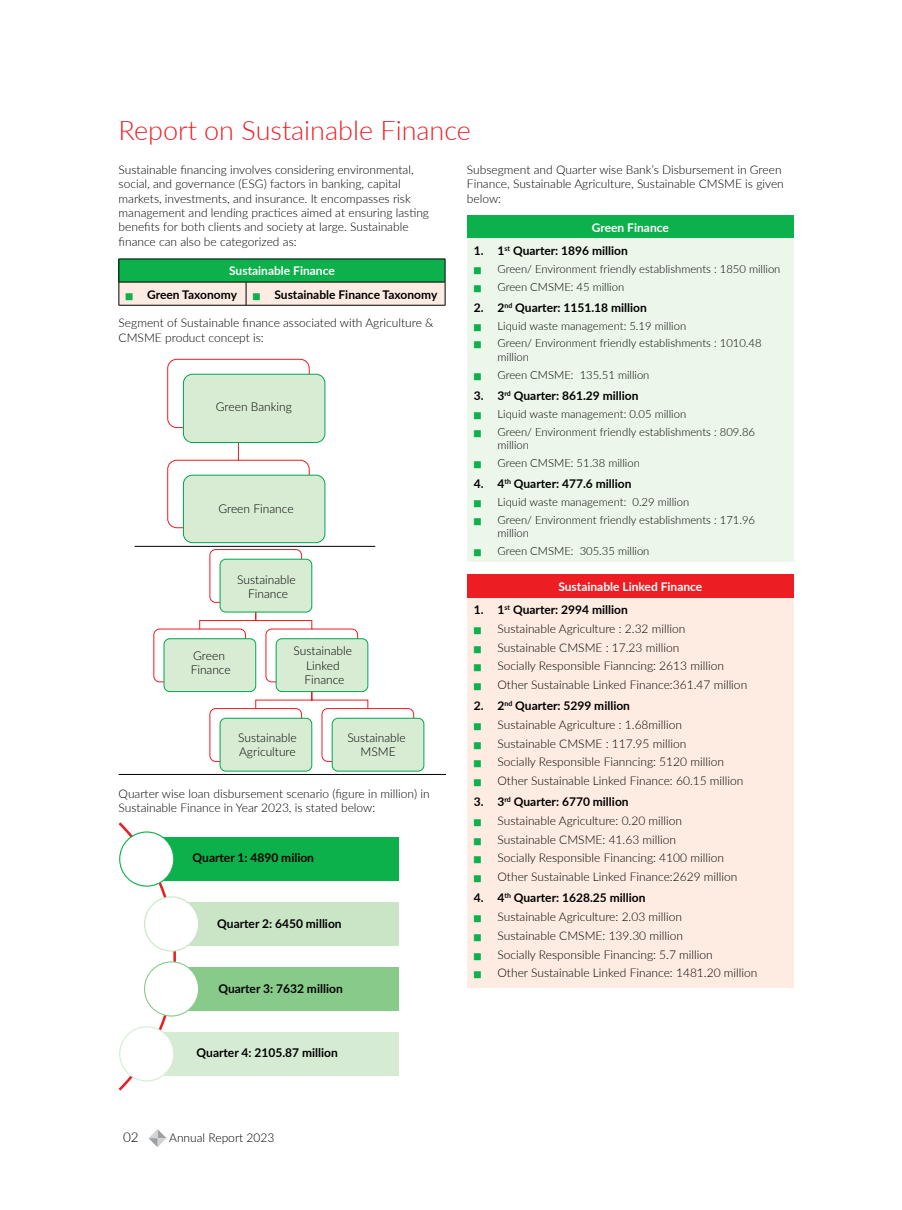
<style>
.page{position:relative;width:902px;height:1210px;background:#fff}
.page>*{position:absolute;margin:0;border:0;box-sizing:border-box;transform-origin:0 0}
.t1{font:300 27px "Lato";color:#ed1d24}
.t2{font:300 13.5px "Lato";color:#000}
.t3{font:300 12px/18.8px "Lato";color:#000}
.t4{font:700 12px "Lato";color:#000}
.t5{font:700 12px "Lato";color:#fff}
.t6{font:300 11.25px/17.9px "Lato";color:#000}
.s1{font-weight:700}
</style>
<div class="page">
<svg style="left:148px;top:1129px;width:19px;height:18px"></svg>
<hr style="left:119px;top:305px;width:127px;height:1px;background:#000">
<hr style="left:246px;top:305px;width:199px;height:1px;background:#000">
<hr style="left:119px;top:774px;width:326px;height:1px;background:#000">
<svg style="left:163px;top:373px;width:262px;height:399px"></svg>
<hr style="left:135px;top:546px;width:240px;height:1px;background:#000">
<svg style="left:119px;top:822px;width:75px;height:268px"></svg>
<div style="left:147px;top:837px;width:252px;height:43px;background:#0db14b"></div>
<div style="left:120px;top:832px;width:54px;height:54px;background:#fff;border-radius:50%"></div>
<div style="left:119px;top:831px;width:55px;height:55px;border:1px solid #0db14b;border-radius:50%"></div>
<div style="left:172px;top:902px;width:227px;height:43px;background:#c9e5c6"></div>
<div style="left:144px;top:897px;width:55px;height:54px;background:#fff;border-radius:50%"></div>
<div style="left:144px;top:896px;width:55px;height:55px;border:1px solid #c9e5c6;border-radius:50%"></div>
<div style="left:172px;top:967px;width:227px;height:43px;background:#88ca8a"></div>
<div style="left:144px;top:962px;width:55px;height:54px;background:#fff;border-radius:50%"></div>
<div style="left:144px;top:961px;width:55px;height:55px;border:1px solid #88ca8a;border-radius:50%"></div>
<div style="left:147px;top:1032px;width:252px;height:43px;background:#d6ebd4"></div>
<div style="left:120px;top:1026px;width:54px;height:55px;background:#fff;border-radius:50%"></div>
<div style="left:119px;top:1026px;width:55px;height:55px;border:1px solid #d6ebd4;border-radius:50%"></div>
<div style="left:467px;top:215px;width:327px;height:24px;background:#0db14b"></div>
<div style="left:467px;top:239px;width:327px;height:323px;background:#edf6eb"></div>
<div style="left:467px;top:574px;width:327px;height:24px;background:#ed1d24"></div>
<div style="left:467px;top:598px;width:327px;height:389px;background:#feebe2"></div>
<svg style="left:119px;top:259px;width:327px;height:46px;background:#7fc58f"></svg>
<h1 class="t1" style="left:119px;top:111px;width:354px">Report on Sustainable Finance</h1>
<p class="t3" style="left:119px;top:162px;width:312px;line-height:14.4px">Sustainable financing involves considering environmental, social, and governance (ESG) factors in banking, capital markets, investments, and insurance. It encompasses risk management and lending practices aimed at ensuring lasting benefits for both clients and society at large. Sustainable finance can also be categorized as:</p>
<p class="t5" style="left:229px;top:262px;width:107px">Sustainable Finance</p>
<p class="t4" style="left:147px;top:285px;width:91px">Green Taxonomy</p>
<p class="t4" style="left:274px;top:285px;width:164px">Sustainable Finance Taxonomy</p>
<p class="t3" style="left:119px;top:315px;width:317px;line-height:14.4px">Segment of Sustainable finance associated with Agriculture &amp;<br>CMSME product concept is:</p>
<p class="t3" style="left:216px;top:397px;width:78px">Green Banking</p>
<p class="t3" style="left:218px;top:499px;width:77px">Green Finance</p>
<p class="t3" style="left:237px;top:572px;width:60px;line-height:14.4px;text-align:center">Sustainable<br>Finance</p>
<p class="t3" style="left:191px;top:647px;width:42px;line-height:14.4px">Green<br>Finance</p>
<p class="t3" style="left:294px;top:643px;width:60px;line-height:14.4px;text-align:center">Sustainable<br>Linked<br>Finance</p>
<p class="t3" style="left:238px;top:730px;width:60px;line-height:14.4px">Sustainable<br>Agriculture</p>
<p class="t3" style="left:119px;top:785px;width:312px;line-height:14.4px">Quarter wise loan disbursement scenario (figure in million) in<br>Sustainable Finance in Year 2023, is stated below:</p>
<p class="t3" style="left:347px;top:730px;width:60px;line-height:14.4px;text-align:center">Sustainable<br>MSME</p>
<p class="t4" style="left:193px;top:849px;width:123px">Quarter 1: 4890 milion</p>
<p class="t4" style="left:217px;top:915px;width:126px">Quarter 2: 6450 million</p>
<p class="t4" style="left:218px;top:979px;width:126px">Quarter 3: 7632 million</p>
<p class="t4" style="left:197px;top:1044px;width:143px">Quarter 4: 2105.87 million</p>
<p class="t2" style="left:123px;top:1127px;width:17px">02</p>
<p class="t3" style="left:169px;top:1127px;width:107px">Annual Report 2023</p>
<p class="t3" style="left:467px;top:162px;width:318px;line-height:14.4px">Subsegment and Quarter wise Bank’s Disbursement in Green<br>Finance, Sustainable Agriculture, Sustainable CMSME is given below:</p>
<p class="t5" style="left:592px;top:219px;width:78px">Green Finance</p>
<p class="t4" style="left:474px;top:242px;width:156px">1. 1<sup>st</sup> Quarter: 1896 million</p>
<p class="t6" style="left:497px;top:259px;width:284px">Green/ Environment friendly establishments : 1850 million<br>Green CMSME: 45 million</p>
<p class="t4" style="left:474px;top:299px;width:175px">2. 2<sup>nd</sup> Quarter: 1151.18 million</p>
<p class="t6" style="left:497px;top:316px;width:266px">Liquid waste management: 5.19 million<br>Green/ Environment friendly establishments : 1010.48</p>
<p class="t6" style="left:497px;top:347px;width:153px">million<br>Green CMSME: 135.51 million</p>
<p class="t4" style="left:474px;top:387px;width:166px">3. 3<sup>rd</sup> Quarter: 861.29 million</p>
<p class="t6" style="left:497px;top:404px;width:259px">Liquid waste management: 0.05 million<br>Green/ Environment friendly establishments : 809.86</p>
<p class="t6" style="left:497px;top:436px;width:144px">million<br>Green CMSME: 51.38 million</p>
<p class="t4" style="left:474px;top:475px;width:159px">4. 4<sup>th</sup> Quarter: 477.6 million</p>
<p class="t6" style="left:497px;top:492px;width:259px">Liquid waste management: 0.29 million<br>Green/ Environment friendly establishments : 171.96</p>
<p class="t6" style="left:497px;top:524px;width:153px">million<br>Green CMSME: 305.35 million</p>
<p class="t5" style="left:558px;top:578px;width:145px">Sustainable Linked Finance</p>
<p class="t3" style="left:497px;top:600px;width:251px;text-indent:-24px"><span class="s1">1. 1</span><sup>st</sup> <span class="s1">Quarter: 2994 million<br></span>Sustainable Agriculture : 2.32 million<br>Sustainable CMSME : 17.23 million<br>Socially Responsible Fianncing: 2613 million Other Sustainable Linked Finance:361.47 million</p>
<p class="t3" style="left:497px;top:696px;width:248px;text-indent:-24px"><span class="s1">2. 2</span><sup>nd</sup> <span class="s1">Quarter: 5299 million<br></span>Sustainable Agriculture : 1.68million Sustainable CMSME : 117.95 million<br>Socially Responsible Fianncing: 5120 million Other Sustainable Linked Finance: 60.15 million</p>
<p class="t3" style="left:497px;top:792px;width:241px;text-indent:-24px"><span class="s1">3. 3</span><sup>rd</sup> <span class="s1">Quarter: 6770 million<br></span>Sustainable Agriculture: 0.20 million Sustainable CMSME: 41.63 million<br>Socially Responsible Financing: 4100 million Other Sustainable Linked Finance:2629 million</p>
<p class="t3" style="left:497px;top:888px;width:261px;text-indent:-24px"><span class="s1">4. 4</span><sup>th</sup> <span class="s1">Quarter: 1628.25 million<br></span>Sustainable Agriculture: 2.03 million<br>Sustainable CMSME: 139.30 million<br>Socially Responsible Financing: 5.7 million<br>Other Sustainable Linked Finance: 1481.20 million</p>
</div>
